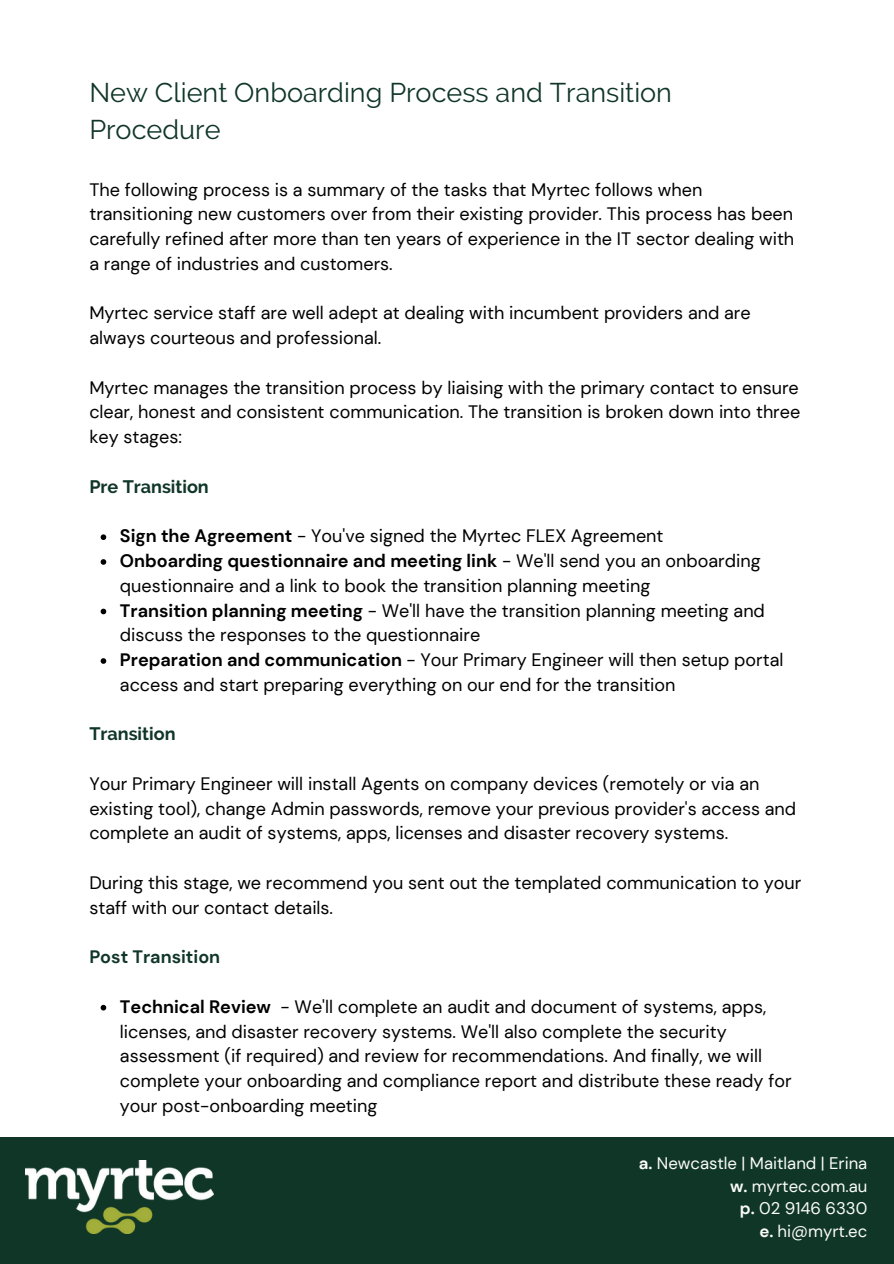
<style>
.page{position:relative;width:894px;height:1264px;background:#fff}
.page>*{position:absolute;margin:0;border:0;box-sizing:border-box;transform-origin:0 0}
.t1{font:27px/37.2px "Raleway";color:#103628}
.t2{font:18px/24.8px "DM Sans";color:#000}
.t3{font:700 18px "Raleway";color:#103628}
.t4{font:700 18px "DM Sans";color:#103628}
.t5{font:16.8px "DM Sans";color:#fafbfa}
.s1{font-weight:700}
</style>
<div class="page">
<svg style="left:101px;top:534px;width:5px;height:6px"></svg>
<svg style="left:101px;top:559px;width:5px;height:6px"></svg>
<svg style="left:101px;top:608px;width:5px;height:6px"></svg>
<svg style="left:101px;top:658px;width:5px;height:6px"></svg>
<svg style="left:101px;top:1004px;width:5px;height:6px"></svg>
<div style="left:0;top:1137px;width:893px;height:126px;background:#103628"></div>
<img style="left:25px;top:1160px;width:188px;height:73px">
<h1 class="t1" style="left:89px;top:74px;width:584px">New Client Onboarding Process and Transition<br>Procedure</h1>
<p class="t2" style="left:89px;top:177px;width:706px">The following process is a summary of the tasks that Myrtec follows when transitioning new customers over from their existing provider. This process has been carefully refined after more than ten years of experience in the IT sector dealing with a range of industries and customers.</p>
<p class="t2" style="left:89px;top:301px;width:662px">Myrtec service staff are well adept at dealing with incumbent providers and are always courteous and professional.</p>
<p class="t2" style="left:89px;top:375px;width:712px;text-align:justify">Myrtec manages the transition process by liaising with the primary contact to ensure clear, honest and consistent communication. The transition is broken down into three key stages:</p>
<h2 class="t3" style="left:89px;top:476px;width:121px">Pre Transition</h2>
<p class="t2" style="left:120px;top:523px;width:545px"><span class="s1">Sign the Agreement</span> - You've signed the Myrtec FLEX Agreement</p>
<p class="t2" style="left:120px;top:548px;width:642px"><span class="s1">Onboarding questionnaire and meeting link</span> - We'll send you an onboarding questionnaire and a link to book the transition planning meeting</p>
<p class="t2" style="left:120px;top:598px;width:646px"><span class="s1">Transition planning meeting</span> - We'll have the transition planning meeting and discuss the responses to the questionnaire</p>
<p class="t2" style="left:120px;top:647px;width:665px"><span class="s1">Preparation and communication</span> - Your Primary Engineer will then setup portal access and start preparing everything on our end for the transition</p>
<h2 class="t3" style="left:89px;top:723px;width:88px">Transition</h2>
<p class="t2" style="left:89px;top:771px;width:708px">Your Primary Engineer will install Agents on company devices (remotely or via an existing tool), change Admin passwords, remove your previous provider's access and complete an audit of systems, apps, licenses and disaster recovery systems.</p>
<p class="t2" style="left:89px;top:870px;width:713px">During this stage, we recommend you sent out the templated communication to your staff with our contact details.</p>
<h2 class="t4" style="left:89px;top:945px;width:132px">Post Transition</h2>
<p class="t2" style="left:120px;top:994px;width:673px"><span class="s1">Technical Review</span> - We'll complete an audit and document of systems, apps, licenses, and disaster recovery systems. We'll also complete the security assessment (if required) and review for recommendations. And finally, we will complete your onboarding and compliance report and distribute these ready for your post-onboarding meeting</p>
<p class="t5" style="left:638px;top:1152px;width:230px"><span class="s1">a.</span> Newcastle | Maitland | Erina</p>
<p class="t5" style="left:729px;top:1174px;width:139px"><span class="s1">w.</span> myrtec.com.au</p>
<p class="t5" style="left:739px;top:1197px;width:129px"><span class="s1">p.</span> 02 9146 6330</p>
<p class="t5" style="left:759px;top:1219px;width:109px"><span class="s1">e.</span> hi@myrt.ec</p>
</div>
